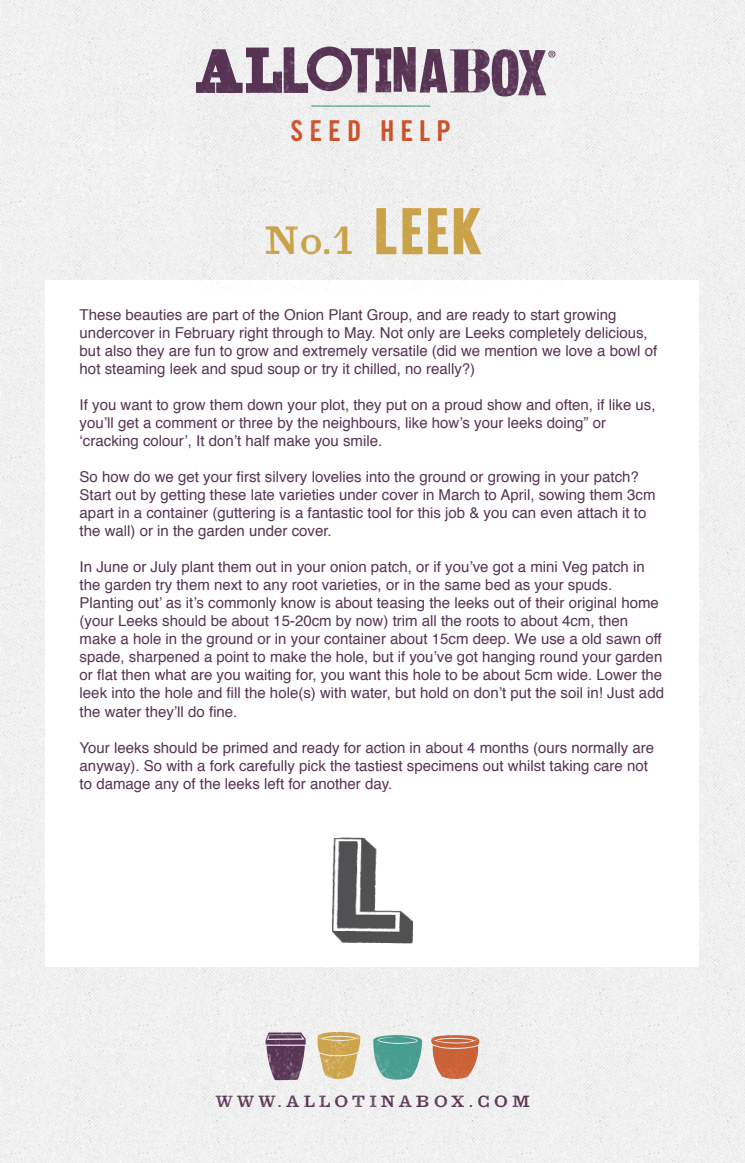
<style>
.page{position:relative;width:745px;height:1163px;background:#fff}
.page>*{position:absolute;margin:0;border:0;box-sizing:border-box;transform-origin:0 0}
.t1{font:expanded 42.5px "Egyptian";color:#caa248}
.t2{font:28.75px "Trade Gothic Bold Cond Twenty";letter-spacing:.21em;color:#cb522a}
.t3{font:expanded 17.5px "Egyptian";letter-spacing:.22em;color:#583454}
.t4{font:15px/18px "Helvetica";color:#573453}
.s1{font-family:"Bureau Grot One Seven";font-stretch:normal;font-size:60px}
</style>
<div class="page">
<div style="left:0;top:0;width:744px;height:823px;background:#f1f1f1"></div>
<div style="left:0;top:823px;width:744px;height:339px;background:#f1f1f1"></div>
<img style="left:182px;top:41px;width:376px;height:43px">
<img style="left:215px;top:968px;width:312px;height:141px">
<div style="left:45px;top:280px;width:653px;height:686px;background:#fff"></div>
<img style="left:332px;top:837px;width:80px;height:107px">
<img style="left:50px;top:84px;width:648px;height:110px">
<img style="left:195px;top:180px;width:376px;height:110px">
<h2 class="t2" style="left:290px;top:113px;width:162px">SEED HELP</h2>
<h1 class="t1" style="left:263px;top:217px;width:219px">No.1 <span class="s1">LEEK</span></h1>
<p class="t4" style="left:80px;top:306px;width:578px">These beauties are part of the Onion Plant Group, and are ready to start growing undercover in February right through to May. Not only are Leeks completely delicious, but also they are fun to grow and extremely versatile (did we mention we love a bowl of hot steaming leek and spud soup or try it chilled, no really?)</p>
<p class="t4" style="left:80px;top:396px;width:577px">If you want to grow them down your plot, they put on a proud show and often, if like us, you’ll get a comment or three by the neighbours, like how’s your leeks doing” or ‘cracking colour’, It don’t half make you smile.</p>
<p class="t4" style="left:80px;top:468px;width:577px">So how do we get your first silvery lovelies into the ground or growing in your patch?<br>Start out by getting these late varieties under cover in March to April, sowing them 3cm apart in a container (guttering is a fantastic tool for this job &amp; you can even attach it to the wall) or in the garden under cover.</p>
<p class="t4" style="left:80px;top:558px;width:585px">In June or July plant them out in your onion patch, or if you’ve got a mini Veg patch in the garden try them next to any root varieties, or in the same bed as your spuds.<br>Planting out’ as it’s commonly know is about teasing the leeks out of their original home (your Leeks should be about 15-20cm by now) trim all the roots to about 4cm, then make a hole in the ground or in your container about 15cm deep. We use a old sawn off spade, sharpened a point to make the hole, but if you’ve got hanging round your garden or flat then what are you waiting for, you want this hole to be about 5cm wide. Lower the leek into the hole and fill the hole(s) with water, but hold on don’t put the soil in! Just add the water they’ll do fine.</p>
<p class="t4" style="left:80px;top:738px;width:575px">Your leeks should be primed and ready for action in about 4 months (ours normally are anyway). So with a fork carefully pick the tastiest specimens out whilst taking care not to damage any of the leeks left for another day.</p>
<p class="t3" style="left:215px;top:1092px;width:315px">WWW.ALLOTINABOX.COM</p>
</div>
